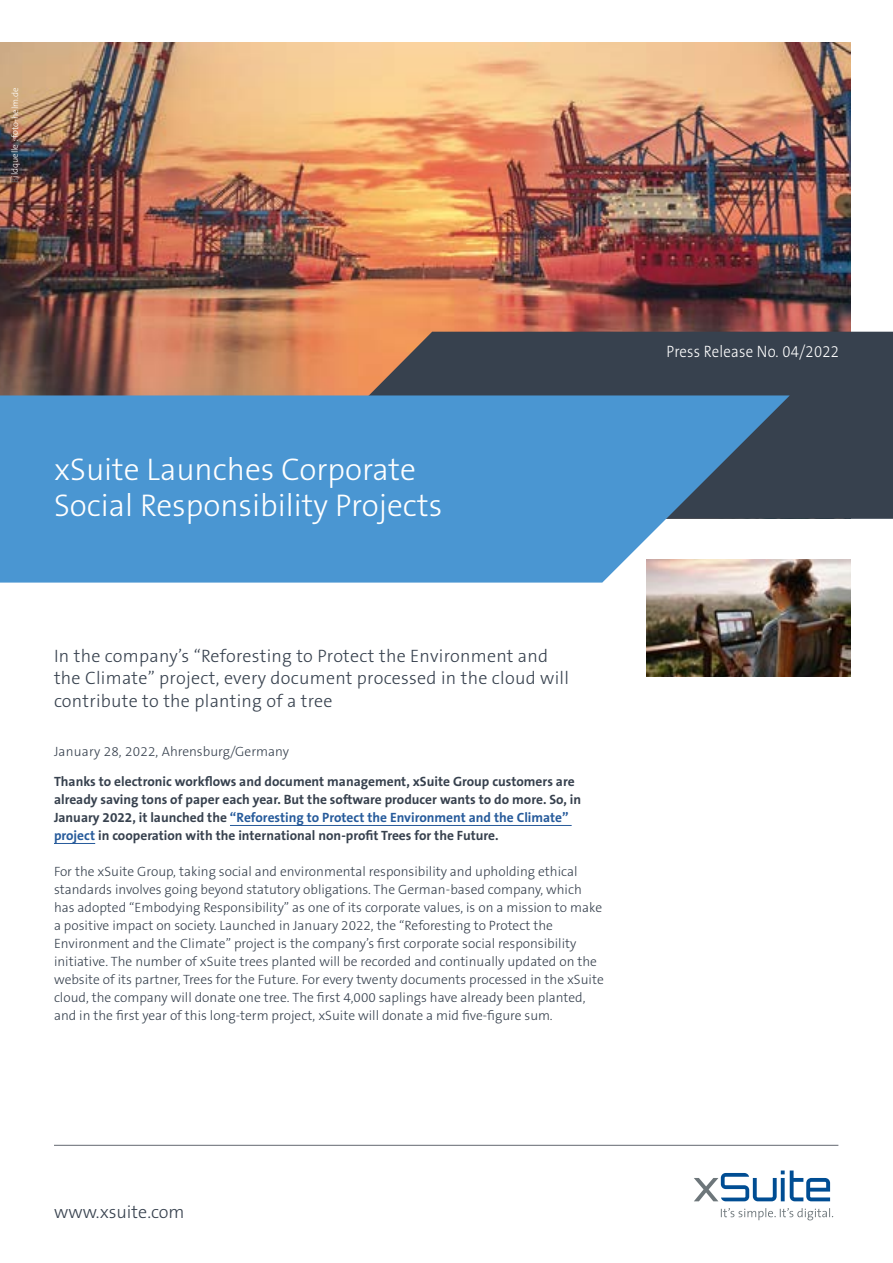
<style>
.page{position:relative;width:893px;height:1263px;background:#fff}
.page>*{position:absolute;margin:0;border:0;box-sizing:border-box;transform-origin:0 0}
.t1{font:300 31.5px/36px "The Sans B W3";color:#fff}
.t2{font:300 18px/22.5px "The Sans B W3";letter-spacing:.015em;color:#37414e}
.t3{font:300 16.5px "The Sans B W3";letter-spacing:.015em;color:#fff;scale:.9 1}
.t4{font:300 13.5px/18px "The Sans B W3";color:#37414e}
.t5{font:700 13.5px/18px "The Sans B W7";color:#37414e}
.t6{font:300 9px "The Sans B W3";letter-spacing:-.005em;color:#fff}
.s1{color:#6d767a}
.s2{color:#275b9b}
</style>
<div class="page">
<img style="left:0;top:42px;width:850px;height:353px">
<svg style="left:694px;top:1170px;width:136px;height:31px"></svg>
<svg style="left:721px;top:1208px;width:112px;height:12px"></svg>
<hr style="left:54px;top:1145px;width:784px;height:1px;background:#3b414c">
<hr style="left:230px;top:825px;width:342px;height:1px;background:#275b9b">
<hr style="left:54px;top:843px;width:41px;height:1px;background:#275b9b">
<svg style="left:246px;top:332px;width:647px;height:187px;fill:#37414e"></svg>
<svg style="left:0;top:395px;width:790px;height:188px;fill:#4a96d2"></svg>
<img style="left:646px;top:560px;width:204px;height:116px">
<p class="t6" style="left:9px;top:183px;width:97px;rotate:-90deg"><span class="s1">B</span>ildquelle : foto-helm.de</p>
<h1 class="t1" style="left:54px;top:451px;width:390px">xSuite Launches Corporate<br>Social Responsibility Projects</h1>
<h2 class="t2" style="left:54px;top:645px;width:516px">In the company’s “Reforesting to Protect the Environment and the Climate” project, every document processed in the cloud will contribute to the planting of a tree</h2>
<p class="t4" style="left:54px;top:742px;width:237px">January 28, 2022, Ahrensburg/Germany</p>
<p class="t5" style="left:54px;top:773px;width:529px">Thanks to electronic workflows and document management, xSuite Group customers are already saving tons of paper each year. But the software producer wants to do more. So, in January 2022, it launched the <span class="s2">“Reforesting to Protect the Environment and the Climate” project</span> in cooperation with the international non-profit Trees for the Future.</p>
<p class="t4" style="left:54px;top:863px;width:551px">For the xSuite Group, taking social and environmental responsibility and upholding ethical standards involves going beyond statutory obligations. The German-based company, which has adopted “Embodying Responsibility” as one of its corporate values, is on a mission to make a positive impact on society. Launched in January 2022, the “Reforesting to Protect the Environment and the Climate” project is the company’s first corporate social responsibility initiative. The number of xSuite trees planted will be recorded and continually updated on the website of its partner, Trees for the Future. For every twenty documents processed in the xSuite cloud, the company will donate one tree. The first 4,000 saplings have already been planted, and in the first year of this long-term project, xSuite will donate a mid five-figure sum.</p>
<p class="t3" style="left:666px;top:340px;width:193px">Press Release No. 04/2022</p>
<h2 class="t2" style="left:54px;top:1201px;width:132px">www.xsuite.com</h2>
</div>
